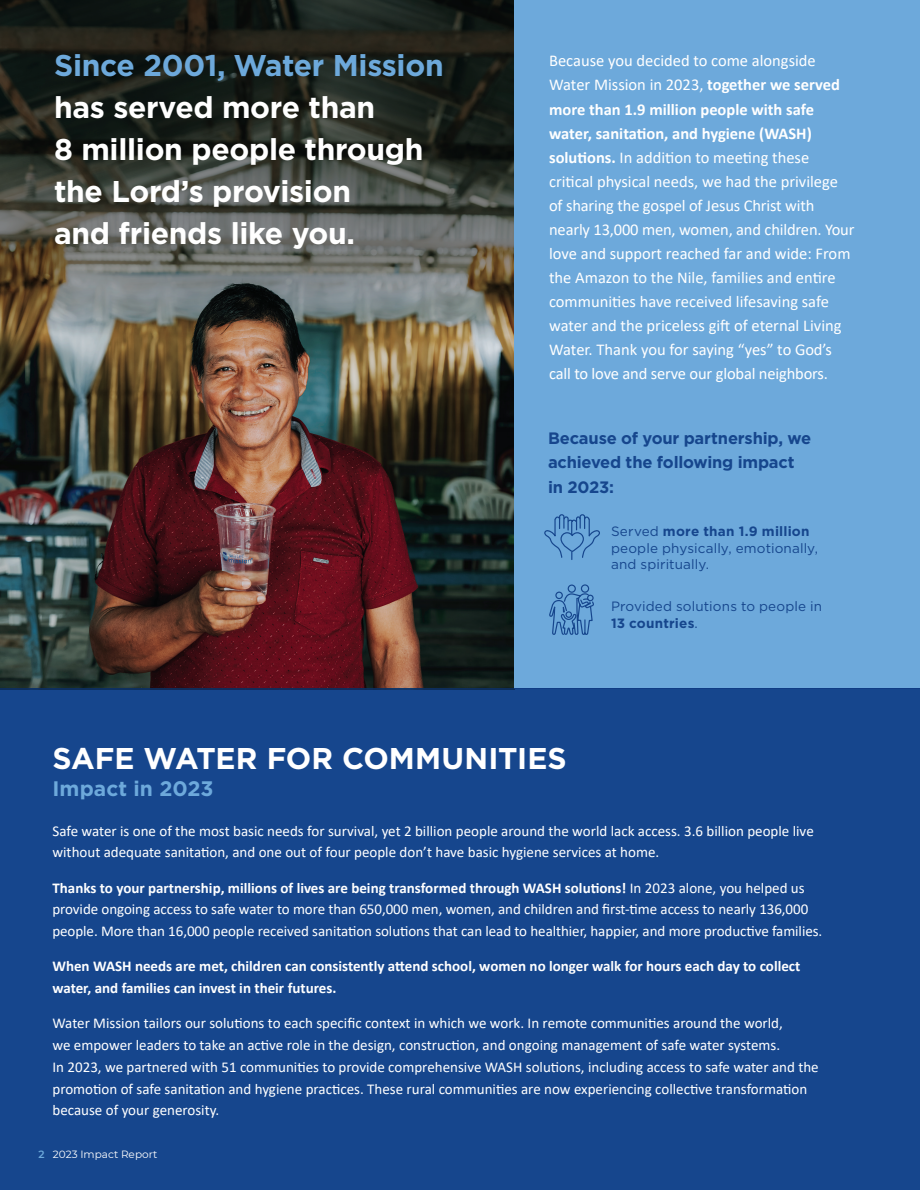
<style>
.page{position:relative;width:920px;height:1190px;background:#fff}
.page>*{position:absolute;margin:0;border:0;box-sizing:border-box;transform-origin:0 0}
.t1{font:700 30px/42px "Gotham";letter-spacing:-.01em;color:#fff}
.t2{font:700 30px "Gotham";letter-spacing:-.01em;color:#6da9db}
.t3{font:700 21px "Gotham";color:#6da9db}
.t4{font:16.5px/24px "Calibri";color:#fff}
.t5{font:700 16.5px/24.2px "Gotham";letter-spacing:-.015em;color:#16468d}
.t6{font:15px/21.8px "Calibri";color:#fff}
.t7{font:700 15px/21.8px "Calibri";color:#fff}
.t8{font:13.5px/16.5px "Gotham";letter-spacing:.01em;color:#16468d}
.t9{font:10.5px "Montserrat";color:#fff}
.s1{font-weight:700}
.s2{font-weight:600;color:#6da9db}
</style>
<div class="page">
<img style="left:0;top:432px;width:514px;height:257px">
<div style="left:514px;top:0;width:406px;height:689px;background:#6da9db"></div>
<div style="left:0;top:689px;width:920px;height:501px;background:#16468d"></div>
<img style="left:0;top:0;width:514px;height:432px">
<svg style="left:544px;top:514px;width:56px;height:46px"></svg>
<svg style="left:549px;top:584px;width:45px;height:51px"></svg>
<h1 class="t2" style="left:54px;top:48px;width:391px">Since 2001, Water Mission</h1>
<h1 class="t1" style="left:54px;top:86px;width:371px">has served more than<br>8 million people through the Lord’s provision<br>and friends like you.</h1>
<p class="t4" style="left:549px;top:49px;width:307px">Because you decided to come alongside Water Mission in 2023, <span class="s1">together we served more than 1.9 million people with safe water, sanitation, and hygiene (WASH) solutions.</span> In addition to meeting these critical physical needs, we had the privilege of sharing the gospel of Jesus Christ with nearly 13,000 men, women, and children. Your love and support reached far and wide: From the Amazon to the Nile, families and entire communities have received lifesaving safe water and the priceless gift of eternal Living Water. Thank you for saying “yes” to God’s call to love and serve our global neighbors.</p>
<p class="t5" style="left:548px;top:426px;width:265px">Because of your partnership, we achieved the following impact in 2023:</p>
<p class="t8" style="left:611px;top:523px;width:208px">Served <span class="s1">more than 1.9 million </span>people physically, emotionally, and spiritually.</p>
<p class="t8" style="left:611px;top:598px;width:213px">Provided solutions to people in<br><span class="s1">13 countries</span>.</p>
<h1 class="t1" style="left:52px;top:736px;width:516px">SAFE WATER FOR COMMUNITIES</h1>
<h2 class="t3" style="left:52px;top:776px;width:163px">Impact in 2023</h2>
<p class="t6" style="left:52px;top:819px;width:763px">Safe water is one of the most basic needs for survival, yet 2 billion people around the world lack access. 3.6 billion people live without adequate sanitation, and one out of four people don’t have basic hygiene services at home.</p>
<p class="t6" style="left:52px;top:876px;width:771px"><span class="s1">Thanks to your partnership, millions of lives are being transformed through WASH solutions!</span> In 2023 alone, you helped us provide ongoing access to safe water to more than 650,000 men, women, and children and first-time access to nearly 136,000 people. More than 16,000 people received sanitation solutions that can lead to healthier, happier, and more productive families.</p>
<p class="t7" style="left:52px;top:955px;width:749px">When WASH needs are met, children can consistently attend school, women no longer walk for hours each day to collect water, and families can invest in their futures.</p>
<p class="t6" style="left:52px;top:1012px;width:768px">Water Mission tailors our solutions to each specific context in which we work. In remote communities around the world,<br>we empower leaders to take an active role in the design, construction, and ongoing management of safe water systems.<br>In 2023, we partnered with 51 communities to provide comprehensive WASH solutions, including access to safe water and the promotion of safe sanitation and hygiene practices. These rural communities are now experiencing collective transformation because of your generosity.</p>
<p class="t9" style="left:38px;top:1147px;width:120px"><span class="s2">2</span> 2023 Impact Report</p>
</div>
